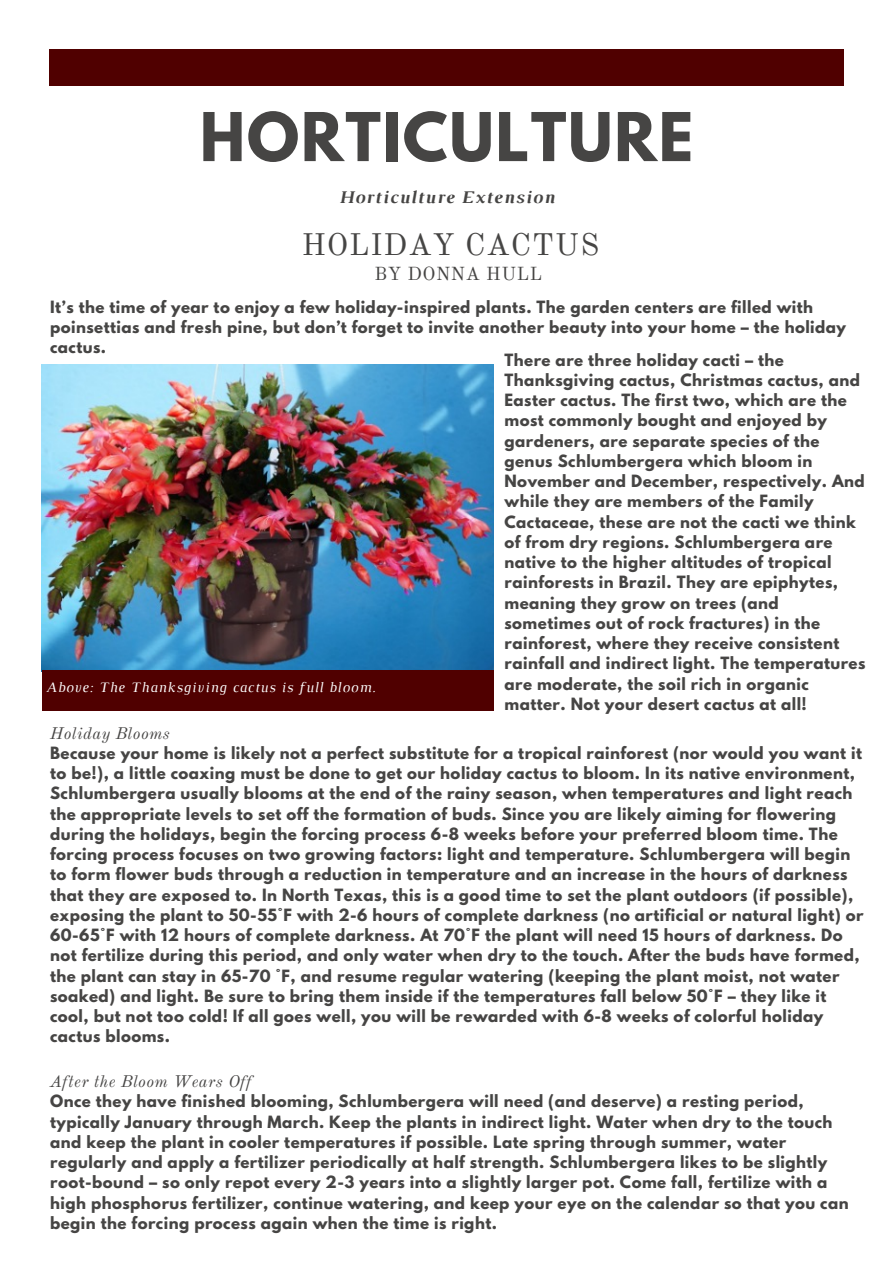
<style>
.page{position:relative;width:893px;height:1264px;background:#fff}
.page>*{position:absolute;margin:0;border:0;box-sizing:border-box;transform-origin:0 0}
.t1{font:700 59.55px "League Spartan";letter-spacing:.03em;color:#464544}
.t2{font:30.6px "Old Standard";letter-spacing:.03em;color:#464544}
.t3{font:18.6px "Old Standard";letter-spacing:.03em;color:#464544}
.t4{font:italic 700 18.15px "Luthier";letter-spacing:.06em;color:#464544}
.t5{font:italic 16.5px "Old Standard";letter-spacing:.03em;color:#464544}
.t6{font:700 15px/20.2px "League Spartan";letter-spacing:.03em;color:#464544}
.t7{font:italic 14.7px "Luthier";letter-spacing:.06em;color:#fff}
</style>
<div class="page">
<div style="left:49px;top:49px;width:794px;height:36px;background:#500000"></div>
<img style="left:42px;top:364px;width:451px;height:305px">
<div style="left:42px;top:669px;width:451px;height:41px;background:#500000"></div>
<p class="t1" style="left:200px;top:107px;width:495px">HORTICULTURE</p>
<p class="t4" style="left:338px;top:191px;width:217px">Horticulture Extension</p>
<p class="t2" style="left:302px;top:225px;width:299px">HOLIDAY CACTUS</p>
<p class="t3" style="left:374px;top:262px;width:169px">BY DONNA HULL</p>
<p class="t6" style="left:50px;top:298px;width:797px">It’s the time of year to enjoy a few holiday-inspired plants. The garden centers are filled with poinsettias and fresh pine, but don’t forget to invite another beauty into your home – the holiday cactus.</p>
<p class="t6" style="left:504px;top:351px;width:362px">There are three holiday cacti – the Thanksgiving cactus, Christmas cactus, and Easter cactus. The first two, which are the most commonly bought and enjoyed by gardeners, are separate species of the genus Schlumbergera which bloom in November and December, respectively. And while they are members of the Family Cactaceae, these are not the cacti we think of from dry regions. Schlumbergera are native to the higher altitudes of tropical rainforests in Brazil. They are epiphytes, meaning they grow on trees (and sometimes out of rock fractures) in the rainforest, where they receive consistent rainfall and indirect light. The temperatures are moderate, the soil rich in organic matter. Not your desert cactus at all!</p>
<p class="t5" style="left:50px;top:722px;width:121px">Holiday Blooms</p>
<p class="t6" style="left:50px;top:744px;width:814px">Because your home is likely not a perfect substitute for a tropical rainforest (nor would you want it to be!), a little coaxing must be done to get our holiday cactus to bloom. In its native environment, Schlumbergera usually blooms at the end of the rainy season, when temperatures and light reach the appropriate levels to set off the formation of buds. Since you are likely aiming for flowering during the holidays, begin the forcing process 6-8 weeks before your preferred bloom time. The forcing process focuses on two growing factors: light and temperature. Schlumbergera will begin to form flower buds through a reduction in temperature and an increase in the hours of darkness that they are exposed to. In North Texas, this is a good time to set the plant outdoors (if possible), exposing the plant to 50-55°F with 2-6 hours of complete darkness (no artificial or natural light) or 60-65°F with 12 hours of complete darkness. At 70°F the plant will need 15 hours of darkness. Do not fertilize during this period, and only water when dry to the touch. After the buds have formed, the plant can stay in 65-70 °F, and resume regular watering (keeping the plant moist, not water soaked) and light. Be sure to bring them inside if the temperatures fall below 50°F – they like it cool, but not too cold! If all goes well, you will be rewarded with 6-8 weeks of colorful holiday cactus blooms.</p>
<p class="t5" style="left:50px;top:1071px;width:203px">After the Bloom Wears Off</p>
<p class="t6" style="left:50px;top:1093px;width:800px">Once they have finished blooming, Schlumbergera will need (and deserve) a resting period, typically January through March. Keep the plants in indirect light. Water when dry to the touch and keep the plant in cooler temperatures if possible. Late spring through summer, water regularly and apply a fertilizer periodically at half strength. Schlumbergera likes to be slightly root-bound – so only repot every 2-3 years into a slightly larger pot. Come fall, fertilize with a high phosphorus fertilizer, continue watering, and keep your eye on the calendar so that you can begin the forcing process again when the time is right.</p>
<p class="t7" style="left:46px;top:682px;width:331px">Above: The Thanksgiving cactus is full bloom.</p>
</div>
